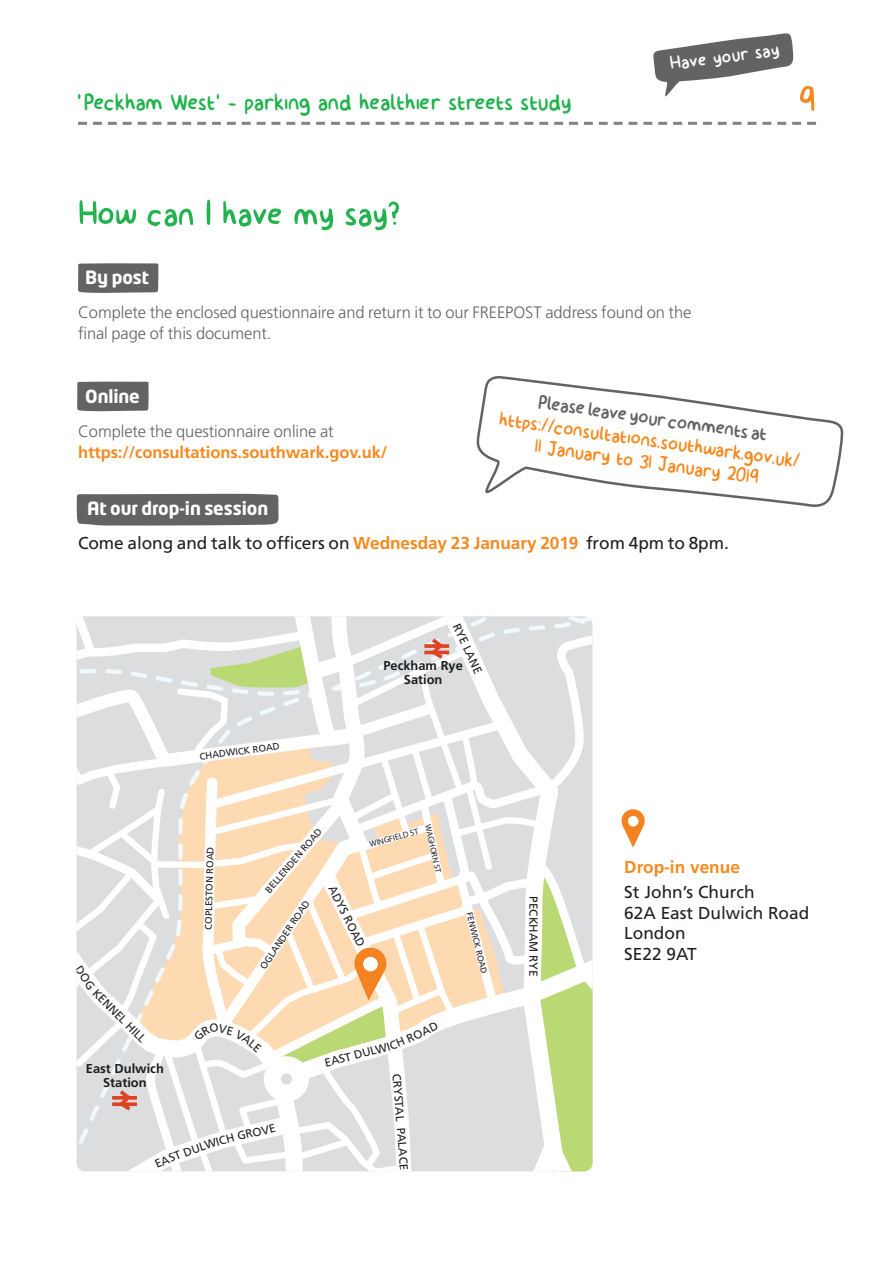
<style>
.page{position:relative;width:893px;height:1263px;background:#fff}
.page>*{position:absolute;margin:0;border:0;box-sizing:border-box;transform-origin:0 0}
.t1{font:55.5px "billy";color:#f6891f}
.t2{font:52.5px "billy";letter-spacing:-.015em;color:#22b24e}
.t3{font:36px "billy";letter-spacing:-.015em;color:#22b24e}
.t4{font:30.6px/22px "billy";color:#f6891f;text-align:center}
.t5{font:30.6px "billy";color:#636366}
.t6{font:28.95px "billy";color:#fff}
.t7{font:700 18px "Neo Tech";letter-spacing:-.005em;color:#fff}
.t8{font:17.25px/20.7px "Frutiger";color:#231f20}
.t9{font:700 17.25px "Frutiger";color:#f6891f}
.t10{font:300 16.5px/21px "Frutiger";letter-spacing:-.005em;color:#636366}
.t11{font:700 16.5px "Frutiger";letter-spacing:-.005em;color:#f6891f}
.t12{font:700 12.9px/14.1px "Frutiger";color:#1c1d1f;text-align:center}
.t13{font:11.7px "Frutiger";color:#231f20}
.t14{font:9.6px "Frutiger";color:#231f20}
.t15{font:8.55px "Myriad Pro";color:#231f20}
.t16{font:8.55px "Frutiger";color:#231f20}
.s1{font-weight:700;color:#f6891f}
</style>
<div class="page">
<svg style="left:78px;top:263px;width:81px;height:30px;background:#69696c"></svg>
<svg style="left:77px;top:381px;width:72px;height:30px;background:#69696c"></svg>
<svg style="left:77px;top:493px;width:201px;height:33px;background:#6c6c6f"></svg>
<svg style="left:78px;top:122px;width:738px;height:3px"></svg>
<svg style="left:653px;top:33px;width:140px;height:64px"></svg>
<svg style="left:621px;top:809px;width:24px;height:39px"></svg>
<svg style="left:476px;top:376px;width:368px;height:131px"></svg>
<svg style="left:76px;top:616px;width:516px;height:555px"></svg>
<h3 class="t6" style="left:668px;top:45px;width:112px;rotate:-7deg">Have your say</h3>
<h3 class="t3" style="left:70px;top:79px;width:504px">’Peckham West’- parking and healthier streets study</h3>
<h1 class="t1" style="left:798px;top:65px;width:19px">9</h1>
<h2 class="t2" style="left:78px;top:181px;width:324px">How can I have my say?</h2>
<p class="t7" style="left:85px;top:270px;width:65px">By post</p>
<p class="t10" style="left:78px;top:303px;width:615px">Complete the enclosed questionnaire and return it to our FREEPOST address found on the final page of this document.</p>
<p class="t7" style="left:85px;top:389px;width:56px">Online</p>
<p class="t10" style="left:78px;top:422px;width:257px">Complete the questionnaire online at</p>
<p class="t11" style="left:78px;top:445px;width:311px">https://consultations.southwark.gov.uk/</p>
<p class="t7" style="left:87px;top:501px;width:183px">At our drop-in session</p>
<p class="t8" style="left:78px;top:534px;width:652px">Come along and talk to officers on <span class="s1">Wednesday 23 January 2019</span> from 4pm to 8pm.</p>
<h3 class="t5" style="left:541px;top:383px;width:233px;rotate:8deg">Pleaseleaveyourcommentsat</h3>
<h3 class="t4" style="left:501px;top:406px;width:305px;rotate:8deg">https://consultations.southwark.gov.uk/<br>1 January to 31 January 2019</h3>
<p class="t13" style="left:98px;top:987px;width:72px;rotate:45deg">KENNEL HILL</p>
<p class="t12" style="left:86px;top:1062px;width:79px">East Dulwich<br>Station</p>
<p class="t14" style="left:199px;top:753px;width:82px;rotate:-8deg">CHADWICK ROAD</p>
<p class="t13" style="left:460px;top:622px;width:55px;rotate:65deg">RYE LANE</p>
<p class="t12" style="left:383px;top:659px;width:81px">Peckham Rye<br>Sation</p>
<p class="t14" style="left:205px;top:929px;width:84px;rotate:-89deg">COPLESTON ROAD</p>
<p class="t15" style="left:369px;top:841px;width:52px;rotate:-16deg">WINGFIELD ST</p>
<p class="t15" style="left:431px;top:824px;width:51px;rotate:78deg">WAGHORN ST</p>
<p class="t14" style="left:264px;top:889px;width:83px;rotate:-50deg">BELLENDEN ROAD</p>
<p class="t13" style="left:336px;top:884px;width:68px;rotate:63deg">ADYS ROAD</p>
<p class="t14" style="left:259px;top:966px;width:82px;rotate:-56deg">OGLANDER ROAD</p>
<p class="t13" style="left:236px;top:1132px;width:34px;rotate:-13deg">GROV</p>
<p class="t13" style="left:324px;top:1058px;width:40px;rotate:-14deg">EAST D</p>
<p class="t13" style="left:405px;top:1034px;width:35px;rotate:-24deg">ROAD</p>
<p class="t13" style="left:401px;top:1073px;width:43px;rotate:85deg">CRYSTA</p>
<p class="t13" style="left:405px;top:1115px;width:56px;rotate:86deg">L PALACE</p>
<p class="t16" style="left:473px;top:911px;width:65px;rotate:76deg">FENWICK ROAD</p>
<p class="t13" style="left:538px;top:896px;width:75px;rotate:90deg">PECKHAM RY</p>
<p class="t9" style="left:624px;top:860px;width:117px">Drop-in venue</p>
<p class="t8" style="left:624px;top:883px;width:186px">St John’s Church<br>62A East Dulwich Road<br>London<br>SE22 9AT</p>
</div>
